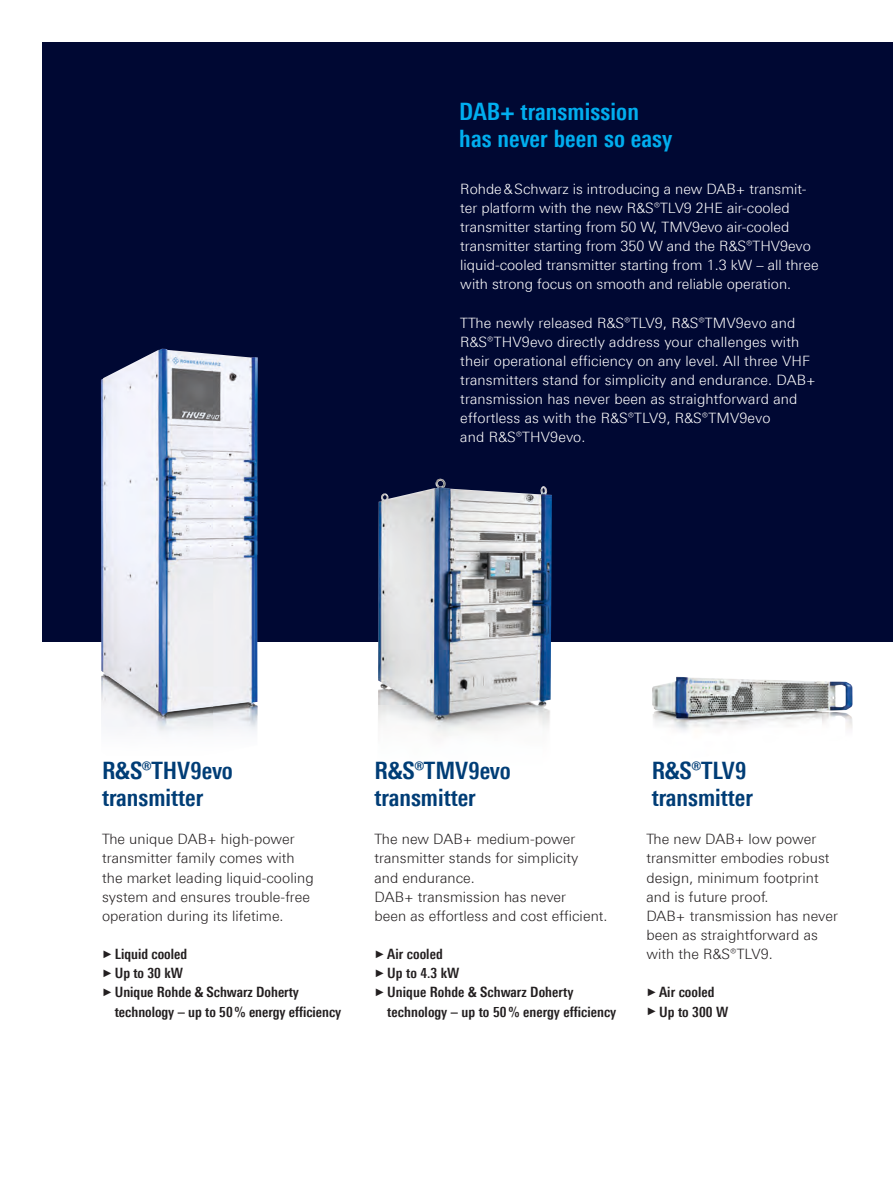
<style>
.page{position:relative;width:893px;height:1191px;background:#fff}
.page>*{position:absolute;margin:0;border:0;box-sizing:border-box;transform-origin:0 0}
.t1{font:700 24px/27px "Linotype Univers 620 Cn";color:#003d76}
.t2{font:700 24px/27px "Linotype Univers 620 Cn";letter-spacing:.005em;color:#00aeef}
.t3{font:300 14.25px/19.2px "Linotype Univers 330";color:#fff}
.t4{font:300 14.25px/19.2px "Linotype Univers 330";letter-spacing:.005em;color:#231f20}
.t5{font:700 14.25px/19.2px "Linotype Univers 620 Cn";color:#231f20}
.s1{font-family:"Arial";font-weight:400;font-size:10.8px}
</style>
<div class="page">
<hr style="left:0;top:0;width:1px;height:1191px;background:#e4e8eb">
<div style="left:43px;top:43px;width:850px;height:599px;background:#000833"></div>
<img style="left:104px;top:716px;width:154px;height:18px">
<img style="left:101px;top:349px;width:157px;height:367px">
<img style="left:378px;top:719px;width:172px;height:17px">
<img style="left:378px;top:478px;width:174px;height:241px">
<img style="left:653px;top:718px;width:200px;height:13px">
<img style="left:652px;top:677px;width:200px;height:41px">
<h1 class="t2" style="left:459px;top:97px;width:215px">DAB+ transmission has never been so easy</h1>
<p class="t3" style="left:460px;top:179px;width:360px">Rohde&amp;Schwarz is introducing a new DAB+ transmit&shy;ter platform with the new ¸TLV9 2HE air-cooled transmitter starting from 50 W, TMV9evo air-cooled transmitter starting from 350 W and the ¸THV9evo liquid-cooled transmitter starting from 1.3 kW – all three with strong focus on smooth and reliable operation.</p>
<p class="t3" style="left:460px;top:313px;width:357px">TThe newly released ¸TLV9, ¸TMV9evo and ¸THV9evo directly address your challenges with their operational efficiency on any level. All three VHF transmitters stand for simplicity and endurance. DAB+ transmission has never been as straightforward and effortless as with the ¸TLV9, ¸TMV9evo<br>and ¸THV9evo.</p>
<h1 class="t1" style="left:102px;top:756px;width:132px">R&amp;S®THV9evo transmitter</h1>
<h1 class="t1" style="left:374px;top:756px;width:138px">R&amp;S®TMV9evo transmitter</h1>
<p class="t4" style="left:102px;top:829px;width:213px">The unique DAB+ high-power transmitter family comes with the market leading liquid-cooling system and ensures trouble-free operation during its lifetime.</p>
<p class="t5" style="left:102px;top:944px;width:87px"><span class="s1">►</span> Liquid cooled</p>
<p class="t5" style="left:102px;top:963px;width:82px"><span class="s1">►</span> Up to 30 kW</p>
<p class="t5" style="left:102px;top:982px;width:198px"><span class="s1">►</span> Unique Rohde &amp; Schwarz Doherty</p>
<p class="t5" style="left:115px;top:1001px;width:228px">technology – up to 50% energy efficiency</p>
<p class="t4" style="left:374px;top:829px;width:235px">The new DAB+ medium-power transmitter stands for simplicity<br>and endurance.<br>DAB+ transmission has never<br>been as effortless and cost efficient.</p>
<p class="t5" style="left:374px;top:944px;width:70px"><span class="s1">►</span> Air cooled</p>
<p class="t5" style="left:374px;top:963px;width:87px"><span class="s1">►</span> Up to 4.3 kW</p>
<p class="t5" style="left:374px;top:982px;width:200px"><span class="s1">►</span> Unique Rohde &amp; Schwarz Doherty</p>
<p class="t5" style="left:387px;top:1001px;width:231px">technology – up to 50% energy efficiency</p>
<h1 class="t1" style="left:652px;top:756px;width:103px">R&amp;S®TLV9 transmitter</h1>
<p class="t4" style="left:646px;top:829px;width:193px">The new DAB+ low power transmitter embodies robust design, minimum footprint and is future proof.<br>DAB+ transmission has never been as straightforward as with the ¸TLV9.</p>
<p class="t5" style="left:646px;top:982px;width:83px"><span class="s1">►</span> Air cooled <span class="s1">►</span> Up to 300 W</p>
</div>
